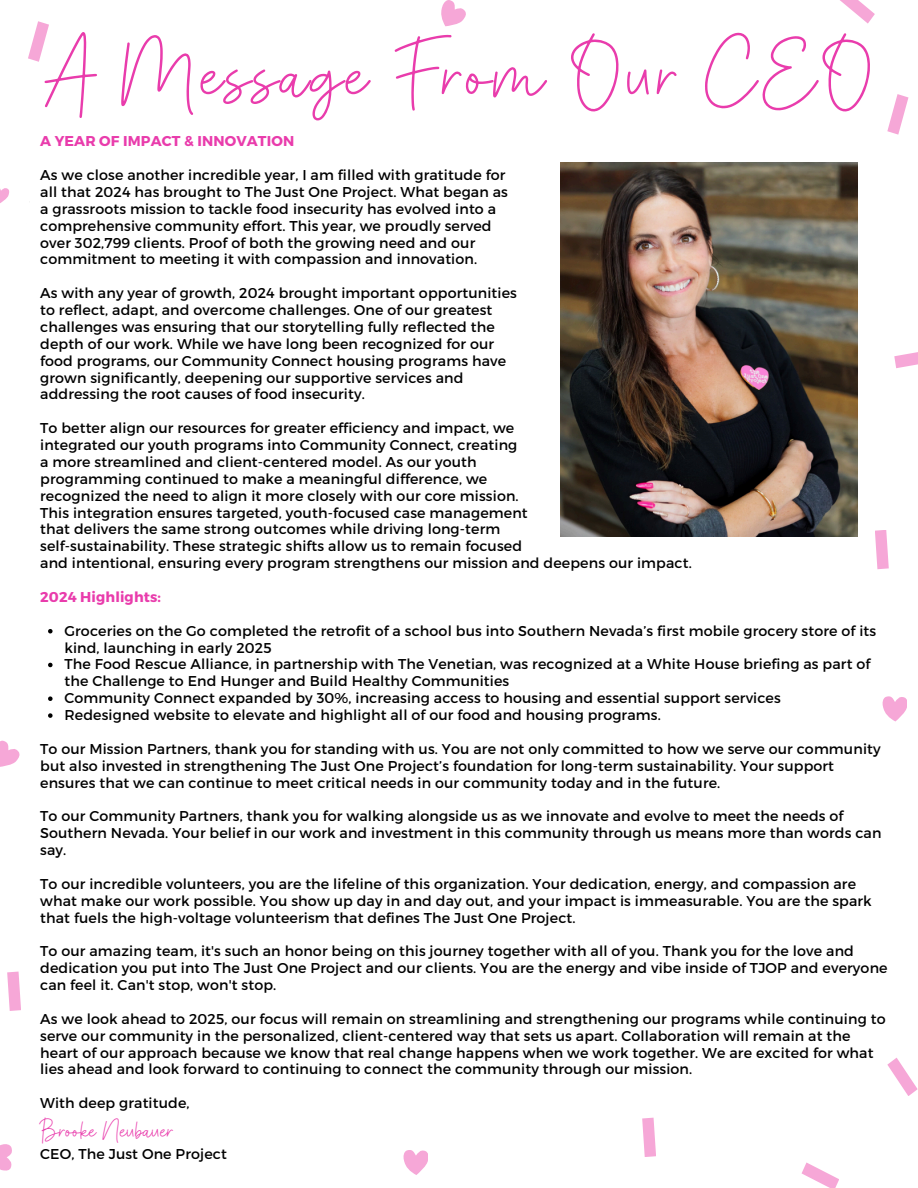
<style>
.page{position:relative;width:918px;height:1188px;background:#fff}
.page>*{position:absolute;margin:0;border:0;box-sizing:border-box;transform-origin:0 0}
.t1{font:72.6px "Olamitte";letter-spacing:.04em;color:#e93cac}
.t2{font:22.35px "Olamitte";color:#e93cac}
.t3{font:14.25px/16.8px "Montserrat";letter-spacing:.01em;color:#000}
.t4{font:700 14.25px "Montserrat";letter-spacing:.01em;color:#e93cac}
</style>
<div class="page">
<svg style="left:48px;top:629px;width:5px;height:4px"></svg>
<svg style="left:48px;top:663px;width:5px;height:4px"></svg>
<svg style="left:48px;top:696px;width:5px;height:5px"></svg>
<svg style="left:48px;top:713px;width:5px;height:5px"></svg>
<svg style="left:404px;top:1150px;width:24px;height:25px"></svg>
<svg style="left:7px;top:972px;width:14px;height:39px"></svg>
<svg style="left:0;top:741px;width:20px;height:26px"></svg>
<svg style="left:28px;top:21px;width:21px;height:41px"></svg>
<svg style="left:894px;top:352px;width:24px;height:16px"></svg>
<svg style="left:0;top:188px;width:9px;height:15px"></svg>
<div style="left:0;top:1144px;width:12px;height:27px;background:#f6a7d7"></div>
<svg style="left:642px;top:1118px;width:14px;height:39px"></svg>
<svg style="left:441px;top:0;width:25px;height:26px"></svg>
<svg style="left:840px;top:0;width:35px;height:24px"></svg>
<svg style="left:887px;top:1058px;width:31px;height:38px"></svg>
<svg style="left:875px;top:530px;width:14px;height:39px"></svg>
<svg style="left:802px;top:1163px;width:37px;height:25px"></svg>
<svg style="left:883px;top:696px;width:24px;height:25px"></svg>
<svg style="left:887px;top:94px;width:21px;height:41px"></svg>
<img style="left:560px;top:162px;width:297px;height:375px">
<p class="t1" style="left:42px;top:27px;width:836px">A Message From Our CEO</p>
<h1 class="t4" style="left:40px;top:132px;width:256px">A YEAR OF IMPACT &amp; INNOVATION</h1>
<h3 class="t3" style="left:40px;top:166px;width:467px">As we close another incredible year, I am filled with gratitude for</h3>
<p class="t3" style="left:40px;top:183px;width:469px">all that 2024 has brought to The Just One Project. What began as</p>
<p class="t3" style="left:40px;top:200px;width:457px">a grassroots mission to tackle food insecurity has evolved into a</p>
<p class="t3" style="left:40px;top:217px;width:453px">comprehensive community effort. This year, we proudly served</p>
<p class="t3" style="left:40px;top:233px;width:437px">over 302,799 clients. Proof of both the growing need and our</p>
<p class="t3" style="left:40px;top:250px;width:439px">commitment to meeting it with compassion and innovation.</p>
<p class="t3" style="left:40px;top:284px;width:478px">As with any year of growth, 2024 brought important opportunities</p>
<p class="t3" style="left:40px;top:301px;width:454px">to reflect, adapt, and overcome challenges. One of our greatest</p>
<p class="t3" style="left:40px;top:318px;width:456px">challenges was ensuring that our storytelling fully reflected the</p>
<p class="t3" style="left:40px;top:335px;width:456px">depth of our work. While we have long been recognized for our</p>
<p class="t3" style="left:40px;top:352px;width:467px">food programs, our Community Connect housing programs have</p>
<p class="t3" style="left:40px;top:368px;width:425px">grown significantly, deepening our supportive services and</p>
<p class="t3" style="left:40px;top:385px;width:326px">addressing the root causes of food insecurity.</p>
<p class="t3" style="left:40px;top:419px;width:476px">To better align our resources for greater efficiency and impact, we</p>
<p class="t3" style="left:40px;top:436px;width:479px">integrated our youth programs into Community Connect, creating</p>
<p class="t3" style="left:40px;top:453px;width:438px">a more streamlined and client-centered model. As our youth</p>
<p class="t3" style="left:40px;top:470px;width:449px">programming continued to make a meaningful difference, we</p>
<p class="t3" style="left:40px;top:487px;width:480px">recognized the need to align it more closely with our core mission.</p>
<p class="t3" style="left:40px;top:503px;width:489px">This integration ensures targeted, youth-focused case management</p>
<p class="t3" style="left:40px;top:520px;width:462px">that delivers the same strong outcomes while driving long-term</p>
<p class="t3" style="left:40px;top:537px;width:483px">self-sustainability. These strategic shifts allow us to remain focused</p>
<p class="t3" style="left:40px;top:554px;width:653px">and intentional, ensuring every program strengthens our mission and deepens our impact.</p>
<p class="t4" style="left:40px;top:588px;width:122px">2024 Highlights:</p>
<h4 class="t3" style="left:64px;top:622px;width:813px">Groceries on the Go completed the retrofit of a school bus into Southern Nevada’s first mobile grocery store of its kind, launching in early 2025</h4>
<p class="t3" style="left:64px;top:655px;width:807px">The Food Rescue Alliance, in partnership with The Venetian, was recognized at a White House briefing as part of the Challenge to End Hunger and Build Healthy Communities</p>
<p class="t3" style="left:64px;top:689px;width:718px">Community Connect expanded by 30%, increasing access to housing and essential support services</p>
<p class="t3" style="left:64px;top:706px;width:598px">Redesigned website to elevate and highlight all of our food and housing programs.</p>
<p class="t3" style="left:40px;top:740px;width:842px">To our Mission Partners, thank you for standing with us. You are not only committed to how we serve our community but also invested in strengthening The Just One Project’s foundation for long-term sustainability. Your support ensures that we can continue to meet critical needs in our community today and in the future.</p>
<p class="t3" style="left:40px;top:807px;width:843px">To our Community Partners, thank you for walking alongside us as we innovate and evolve to meet the needs of<br>Southern Nevada. Your belief in our work and investment in this community through us means more than words can say.</p>
<p class="t3" style="left:40px;top:875px;width:833px">To our incredible volunteers, you are the lifeline of this organization. Your dedication, energy, and compassion are what make our work possible. You show up day in and day out, and your impact is immeasurable. You are the spark that fuels the high-voltage volunteerism that defines The Just One Project.</p>
<p class="t3" style="left:40px;top:942px;width:849px">To our amazing team, it's such an honor being on this journey together with all of you. Thank you for the love and dedication you put into The Just One Project and our clients. You are the energy and vibe inside of TJOP and everyone can feel it. Can't stop, won't stop.</p>
<p class="t3" style="left:40px;top:1010px;width:847px">As we look ahead to 2025, our focus will remain on streamlining and strengthening our programs while continuing to serve our community in the personalized, client-centered way that sets us apart. Collaboration will remain at the heart of our approach because we know that real change happens when we work together. We are excited for what lies ahead and look forward to continuing to connect the community through our mission.</p>
<p class="t3" style="left:40px;top:1094px;width:151px">With deep gratitude,</p>
<p class="t3" style="left:40px;top:1145px;width:188px">CEO, The Just One Project</p>
<p class="t2" style="left:38px;top:1116px;width:137px">Brooke Neubauer</p>
</div>
